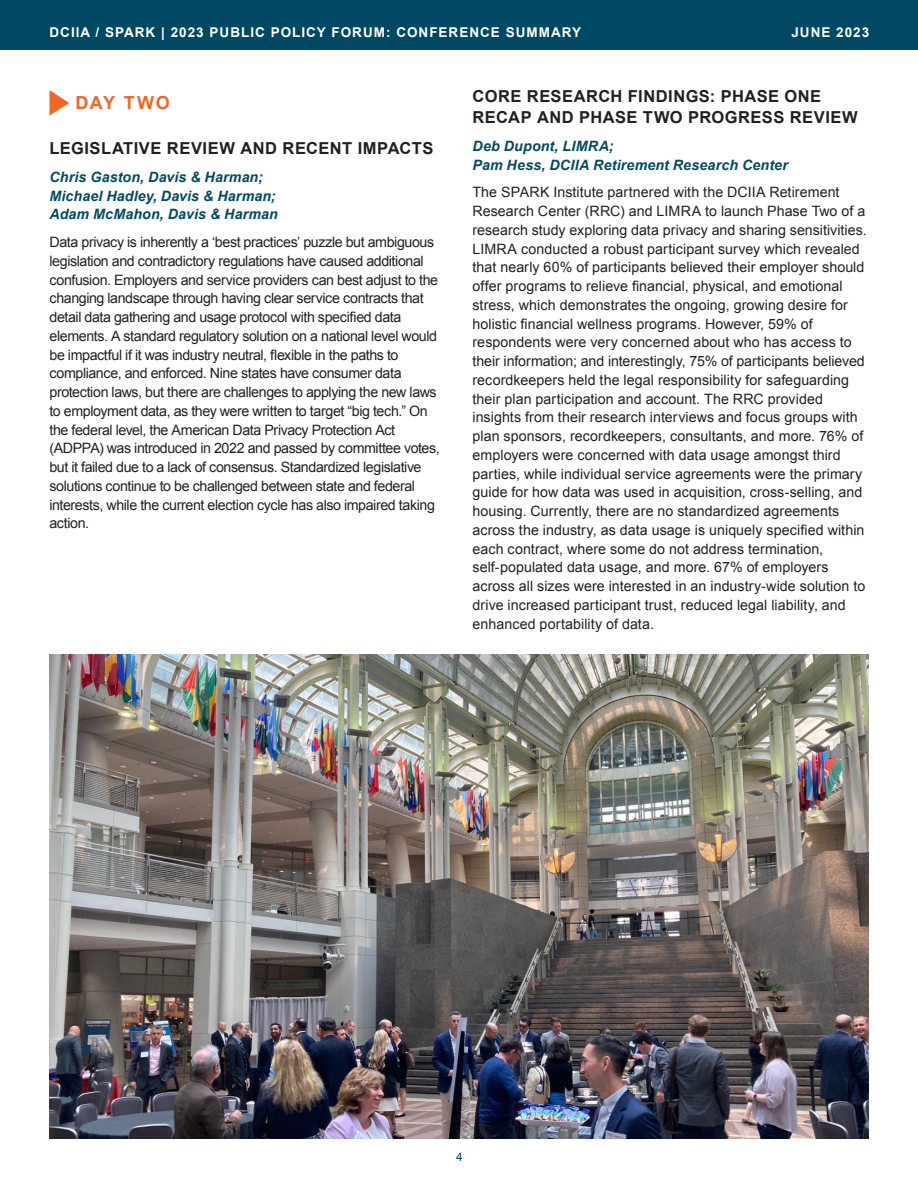
<style>
.page{position:relative;width:918px;height:1188px;background:#fff}
.page>*{position:absolute;margin:0;border:0;box-sizing:border-box;transform-origin:0 0}
.Subhead_1{font:700 18px "Arial";letter-spacing:.08em;color:#f36621}
.Subhead_1-2{font:700 16.5px/21px "Arial";letter-spacing:.03em;color:#231f20}
.Subhead_1-3{font:14.25px/18.8px "Arial";color:#231f20}
.Subhead_1-4{font:14.25px/18.8px "Arial";letter-spacing:-.03em;color:#231f20}
.Subhead_1-5{font:italic 700 14.25px/18.8px "Arial";letter-spacing:.01em;color:#014b60}
.Running_header{font:700 13.5px "Arial";letter-spacing:.075em;color:#fff}
.Running_header-2{font:12px "Arial";color:#014b60}
</style>
<div class="page">
<div style="left:0;top:0;width:918px;height:50px;background:#004964"></div>
<svg style="left:49px;top:90px;width:20px;height:26px"></svg>
<img style="left:50px;top:654px;width:818px;height:484px">
<p class="Running_header" style="left:50px;top:23px;width:533px">DCIIA / SPARK | 2023 PUBLIC POLICY FORUM: CONFERENCE SUMMARY</p>
<p class="Running_header" style="left:791px;top:23px;width:79px">JUNE 2023</p>
<p class="Subhead_1" style="left:76px;top:91px;width:96px">DAY TWO</p>
<p class="Subhead_1-2" style="left:50px;top:138px;width:385px">LEGISLATIVE REVIEW AND RECENT IMPACTS</p>
<p class="Subhead_1-5" style="left:50px;top:168px;width:230px">Chris Gaston, Davis &amp; Harman;<br>Michael Hadley, Davis &amp; Harman;<br>Adam McMahon, Davis &amp; Harman</p>
<p class="Subhead_1-4" style="left:50px;top:233px;width:392px">Data privacy is inherently a ‘best practices’ puzzle but ambiguous legislation and contradictory regulations have caused additional confusion. Employers and service providers can best adjust to the changing landscape through having clear service contracts that detail data gathering and usage protocol with specified data elements. A standard regulatory solution on a national level would be impactful if it was industry neutral, flexible in the paths to compliance, and enforced. Nine states have consumer data protection laws, but there are challenges to applying the new laws to employment data, as they were written to target “big tech.” On the federal level, the American Data Privacy Protection Act (ADPPA) was introduced in 2022 and passed by committee votes, but it failed due to a lack of consensus. Standardized legislative solutions continue to be challenged between state and federal interests, while the current election cycle has also impaired taking action.</p>
<p class="Subhead_1-2" style="left:472px;top:86px;width:387px">CORE RESEARCH FINDINGS: PHASE ONE<br>RECAP AND PHASE TWO PROGRESS REVIEW</p>
<p class="Subhead_1-5" style="left:472px;top:137px;width:317px">Deb Dupont, LIMRA;<br>Pam Hess, DCIIA Retirement Research Center</p>
<p class="Subhead_1-3" style="left:472px;top:183px;width:396px">The SPARK Institute partnered with the DCIIA Retirement Research Center (RRC) and LIMRA to launch Phase Two of a research study exploring data privacy and sharing sensitivities.<br>LIMRA conducted a robust participant survey which revealed that nearly 60% of participants believed their employer should offer programs to relieve financial, physical, and emotional stress, which demonstrates the ongoing, growing desire for holistic financial wellness programs. However, 59% of respondents were very concerned about who has access to their information; and interestingly, 75% of participants believed recordkeepers held the legal responsibility for safeguarding their plan participation and account. The RRC provided insights from their research interviews and focus groups with plan sponsors, recordkeepers, consultants, and more. 76% of employers were concerned with data usage amongst third parties, while individual service agreements were the primary guide for how data was used in acquisition, cross-selling, and housing. Currently, there are no standardized agreements across the industry, as data usage is uniquely specified within each contract, where some do not address termination, self-populated data usage, and more. 67% of employers across all sizes were interested in an industry-wide solution to drive increased participant trust, reduced legal liability, and enhanced portability of data.</p>
<p class="Running_header-2" style="left:456px;top:1149px;width:8px">4</p>
</div>
